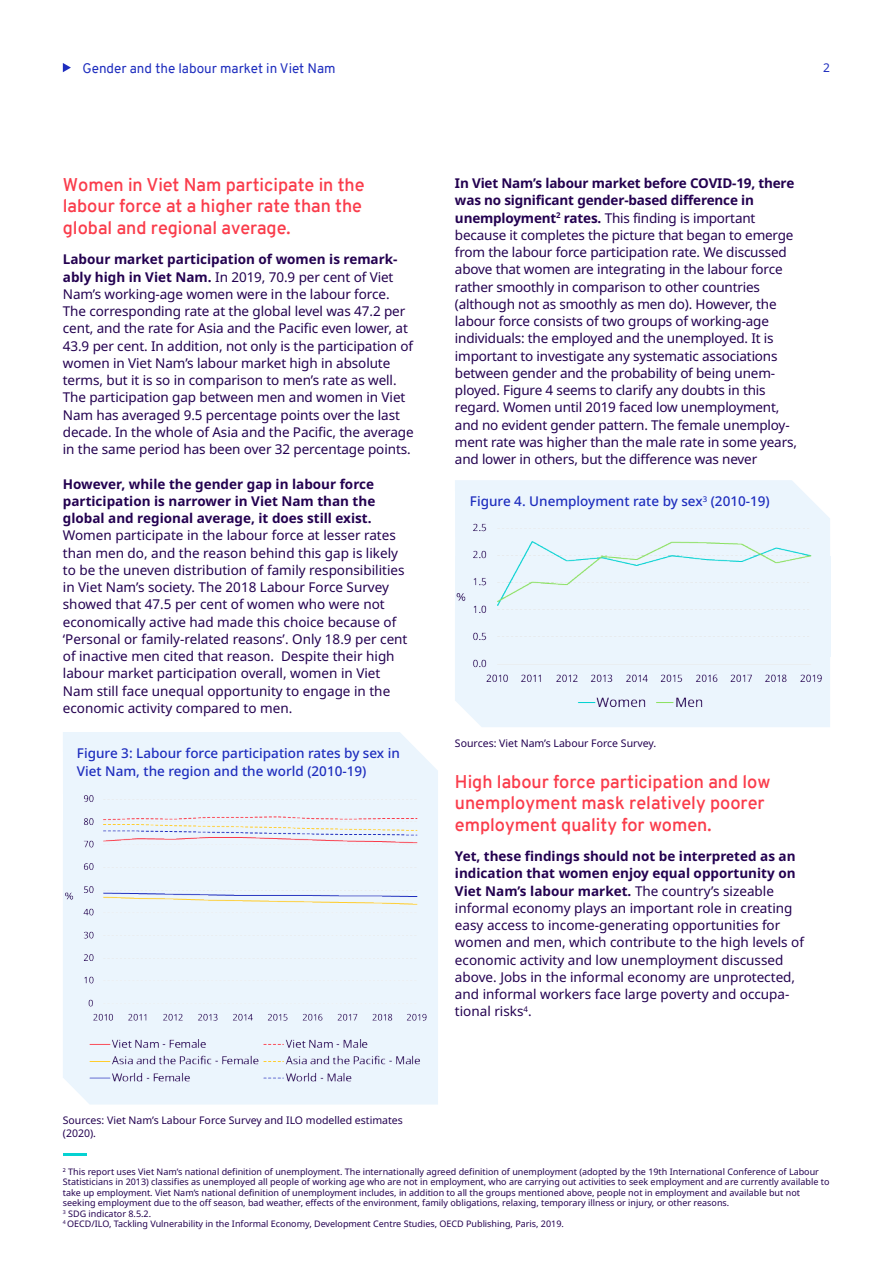
<style>
.page{position:relative;width:893px;height:1263px;background:#fff}
.page>*{position:absolute;margin:0;border:0;box-sizing:border-box;transform-origin:0 0}
.t1{font:600 18px/21.8px "Overpass";color:#fa3c4b}
.t2{font:13.5px/17.2px "Noto Sans";letter-spacing:-.005em;color:#230050}
.t3{font:500 13.5px/17.2px "Noto Sans";color:#1e2dbe}
.t4{font:700 13.5px/17.2px "Noto Sans";color:#230050;text-align:justify}
.t5{font:13.5px "Overpass";color:#1e2dbe}
.t6{font:12px "Noto Sans";color:#1e2dbe}
.t7{font:10.5px/12.8px "Noto Sans";color:#230050}
.t8{font:9px/10.5px "Noto Sans";color:#230050}
.s1{font-weight:700}
</style>
<div class="page">
<svg style="left:63px;top:63px;width:8px;height:9px"></svg>
<hr style="left:63px;top:1154px;width:24px;height:2px;background:#05d2d2">
<div style="left:474px;top:719px;width:356px;height:8px;background:#ebf5fd"></div>
<div style="left:455px;top:480px;width:374px;height:38px;background:#ebf5fd"></div>
<div style="left:63px;top:732px;width:375px;height:372px;background:#ebf5fd"></div>
<img style="left:63px;top:786px;width:369px;height:308px">
<img style="left:455px;top:518px;width:376px;height:201px">
<p class="t5" style="left:82px;top:58px;width:255px">Gender and the labour market in Viet Nam</p>
<p class="t6" style="left:823px;top:59px;width:8px">2</p>
<h1 class="t1" style="left:63px;top:174px;width:303px">Women in Viet Nam participate in the labour force at a higher rate than the global and regional average.</h1>
<p class="t2" style="left:63px;top:251px;width:352px"><span class="s1">Labour market participation of women is remark&shy;ably high in Viet Nam.</span> In 2019, 70.9 per cent of Viet Nam’s working-age women were in the labour force.<br>The corresponding rate at the global level was 47.2 per cent, and the rate for Asia and the Pacific even lower, at 43.9 per cent. In addition, not only is the participation of women in Viet Nam’s labour market high in absolute terms, but it is so in comparison to men’s rate as well.<br>The participation gap between men and women in Viet Nam has averaged 9.5 percentage points over the last decade. In the whole of Asia and the Pacific, the average in the same period has been over 32 percentage points.</p>
<p class="t4" style="left:63px;top:475px;width:314px">However, while the gender gap in labour force participation is narrower in Viet Nam than the global and regional average, it does still exist.</p>
<p class="t2" style="left:63px;top:527px;width:346px">Women participate in the labour force at lesser rates than men do, and the reason behind this gap is likely to be the uneven distribution of family responsibilities in Viet Nam’s society. The 2018 Labour Force Survey showed that 47.5 per cent of women who were not economically active had made this choice because of ‘Personal or family-related reasons’. Only 18.9 per cent of inactive men cited that reason. Despite their high labour market participation overall, women in Viet Nam still face unequal opportunity to engage in the economic activity compared to men.</p>
<p class="t3" style="left:77px;top:745px;width:325px">Figure 3: Labour force participation rates by sex in<br>Viet Nam, the region and the world (2010-19)</p>
<p class="t7" style="left:63px;top:1114px;width:342px">Sources: Viet Nam’s Labour Force Survey and ILO modelled estimates (2020).</p>
<p class="t2" style="left:455px;top:175px;width:343px"><span class="s1">In Viet Nam’s labour market before COVID-19, there was no significant gender-based difference in unemployment</span><sup>2</sup> <span class="s1">rates.</span> This finding is important because it completes the picture that began to emerge from the labour force participation rate. We discussed above that women are integrating in the labour force rather smoothly in comparison to other countries (although not as smoothly as men do). However, the labour force consists of two groups of working-age individuals: the employed and the unemployed. It is important to investigate any systematic associations between gender and the probability of being unem&shy;ployed. Figure 4 seems to clarify any doubts in this regard. Women until 2019 faced low unemployment, and no evident gender pattern. The female unemploy&shy;ment rate was higher than the male rate in some years, and lower in others, but the difference was never</p>
<p class="t3" style="left:470px;top:493px;width:301px">Figure 4. Unemployment rate by sex<sup>3</sup> (2010-19)</p>
<p class="t7" style="left:455px;top:737px;width:203px">Sources: Viet Nam’s Labour Force Survey.</p>
<h1 class="t1" style="left:455px;top:770px;width:317px">High labour force participation and low unemployment mask relatively poorer employment quality for women.</h1>
<p class="t2" style="left:455px;top:848px;width:351px"><span class="s1">Yet, these findings should not be interpreted as an indication that women enjoy equal opportunity on Viet Nam’s labour market.</span> The country’s sizeable informal economy plays an important role in creating easy access to income-generating opportunities for women and men, which contribute to the high levels of economic activity and low unemployment discussed above. Jobs in the informal economy are unprotected, and informal workers face large poverty and occupa&shy;tional risks<sup>4</sup>.</p>
<p class="t8" style="left:63px;top:1166px;width:768px"><sup>2</sup> This report uses Viet Nam’s national definition of unemployment. The internationally agreed definition of unemployment (adopted by the 19th International Conference of Labour Statisticians in 2013) classifies as unemployed all people of working age who are not in employment, who are carrying out activities to seek employment and are currently available to take up employment. Viet Nam’s national definition of unemployment includes, in addition to all the groups mentioned above, people not in employment and available but not seeking employment due to the off season, bad weather, effects of the environment, family obligations, relaxing, temporary illness or injury, or other reasons.<br><sup>3</sup> SDG indicator 8.5.2.<br><sup>4</sup> OECD/ILO, Tackling Vulnerability in the Informal Economy, Development Centre Studies, OECD Publishing, Paris, 2019.</p>
</div>
